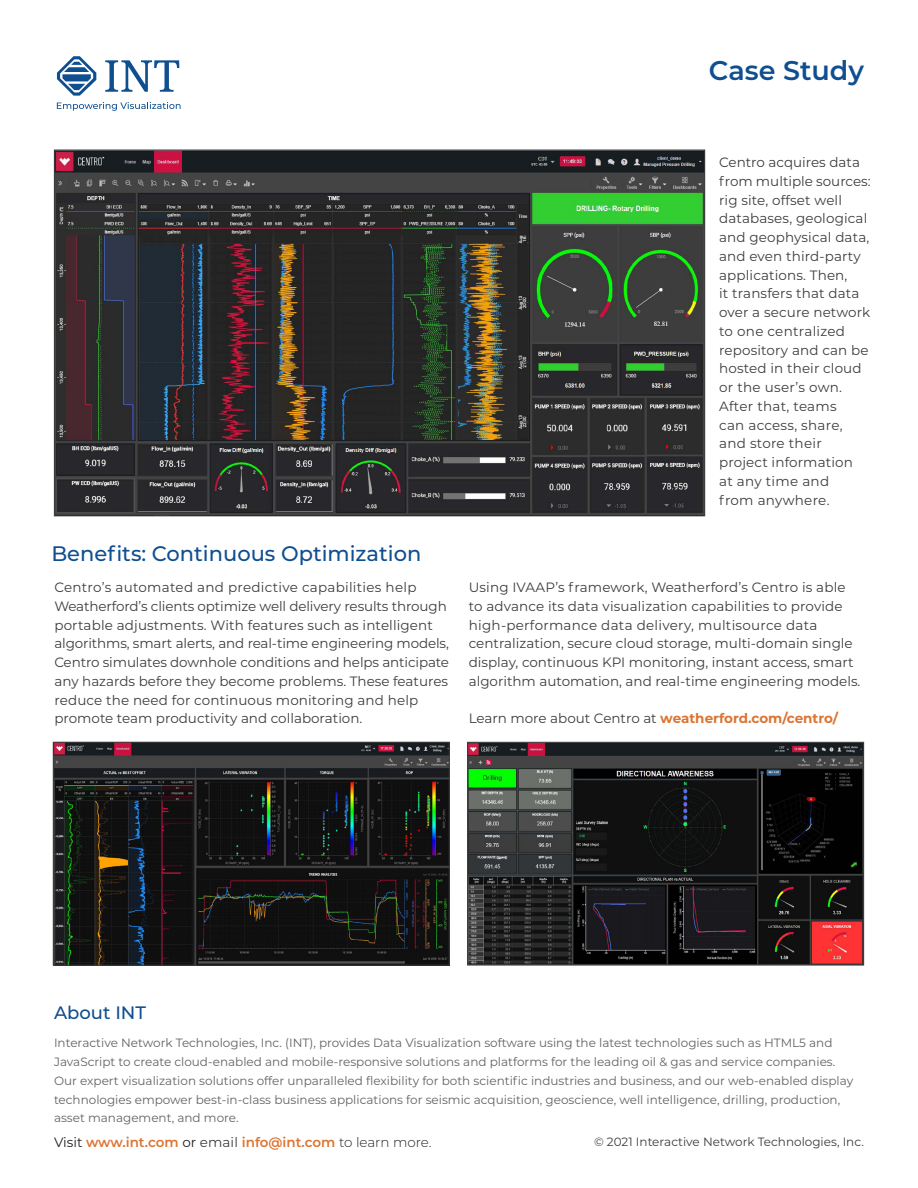
<style>
.page{position:relative;width:918px;height:1188px;background:#fff}
.page>*{position:absolute;margin:0;border:0;box-sizing:border-box;transform-origin:0 0}
.t1{font:600 27px "Montserrat";color:#0f4e90}
.t2{font:500 21px "Montserrat";color:#0f4e90}
.t3{font:500 18px "Montserrat";color:#0f4e90}
.t4{font:13.5px/18.8px "Montserrat";color:#3d3d3d}
.t5{font:600 13.5px "Montserrat";color:#dc7432}
.t6{font:700 13.5px "Montserrat";color:#dc7432}
.t7{font:12px/18.8px "Montserrat";color:#626362}
.t8{font:12px "Montserrat";color:#3d3d3d}
.s1{font-weight:400;color:#3d3d3d}
.s2{font-weight:400;color:#231f20}
.s3{font-weight:300;color:#231f20}
</style>
<div class="page">
<svg style="left:57px;top:102px;width:124px;height:9px"></svg>
<svg style="left:105px;top:60px;width:74px;height:32px"></svg>
<svg style="left:57px;top:56px;width:39px;height:40px"></svg>
<img style="left:56px;top:152px;width:647px;height:362px">
<img style="left:55px;top:744px;width:393px;height:220px">
<div style="left:53px;top:742px;width:397px;height:224px;border:1px solid #3d3d3d"></div>
<img style="left:469px;top:744px;width:393px;height:219px">
<div style="left:467px;top:742px;width:397px;height:223px;border:1px solid #3d3d3d"></div>
<p class="t1" style="left:709px;top:51px;width:157px">Case Study</p>
<p class="t2" style="left:51px;top:539px;width:371px">Benefits: Continuous Optimization</p>
<p class="t4" style="left:54px;top:577px;width:396px">Centro’s automated and predictive capabilities help Weatherford’s clients optimize well delivery results through portable adjustments. With features such as intelligent algorithms, smart alerts, and real-time engineering models, Centro simulates downhole conditions and helps anticipate any hazards before they become problems. These features reduce the need for continuous monitoring and help promote team productivity and collaboration.</p>
<p class="t4" style="left:719px;top:153px;width:153px">Centro acquires data from multiple sources: rig site, offset well databases, geological and geophysical data, and even third-party applications. Then,<br>it transfers that data over a secure network to one centralized repository and can be hosted in their cloud or the user’s own.<br>After that, teams<br>can access, share, and store their project information<br>at any time and<br>from anywhere.</p>
<p class="t4" style="left:469px;top:577px;width:393px">Using IVAAP’s framework, Weatherford’s Centro is able to advance its data visualization capabilities to provide high-performance data delivery, multisource data centralization, secure cloud storage, multi-domain single display, continuous KPI monitoring, instant access, smart algorithm automation, and real-time engineering models.</p>
<p class="t6" style="left:469px;top:709px;width:371px"><span class="s1">Learn more about Centro at</span> weatherford.com/centro/</p>
<p class="t3" style="left:54px;top:1000px;width:94px">About INT</p>
<p class="t7" style="left:54px;top:1033px;width:801px">Interactive Network Technologies, Inc. (INT), provides Data Visualization software using the latest technologies such as HTML5 and JavaScript to create cloud-enabled and mobile-responsive solutions and platforms for the leading oil &amp; gas and service companies.<br>Our expert visualization solutions offer unparalleled flexibility for both scientific industries and business, and our web-enabled display technologies empower best-in-class business applications for seismic acquisition, geoscience, well intelligence, drilling, production, asset management, and more.</p>
<p class="t5" style="left:54px;top:1133px;width:379px"><span class="s2">Visit</span> www.int.com <span class="s2">or</span> <span class="s1">email</span> info@int.com <span class="s3">to learn more.</span></p>
<p class="t8" style="left:594px;top:1133px;width:271px">© 2021 Interactive Network Technologies, Inc.</p>
</div>
